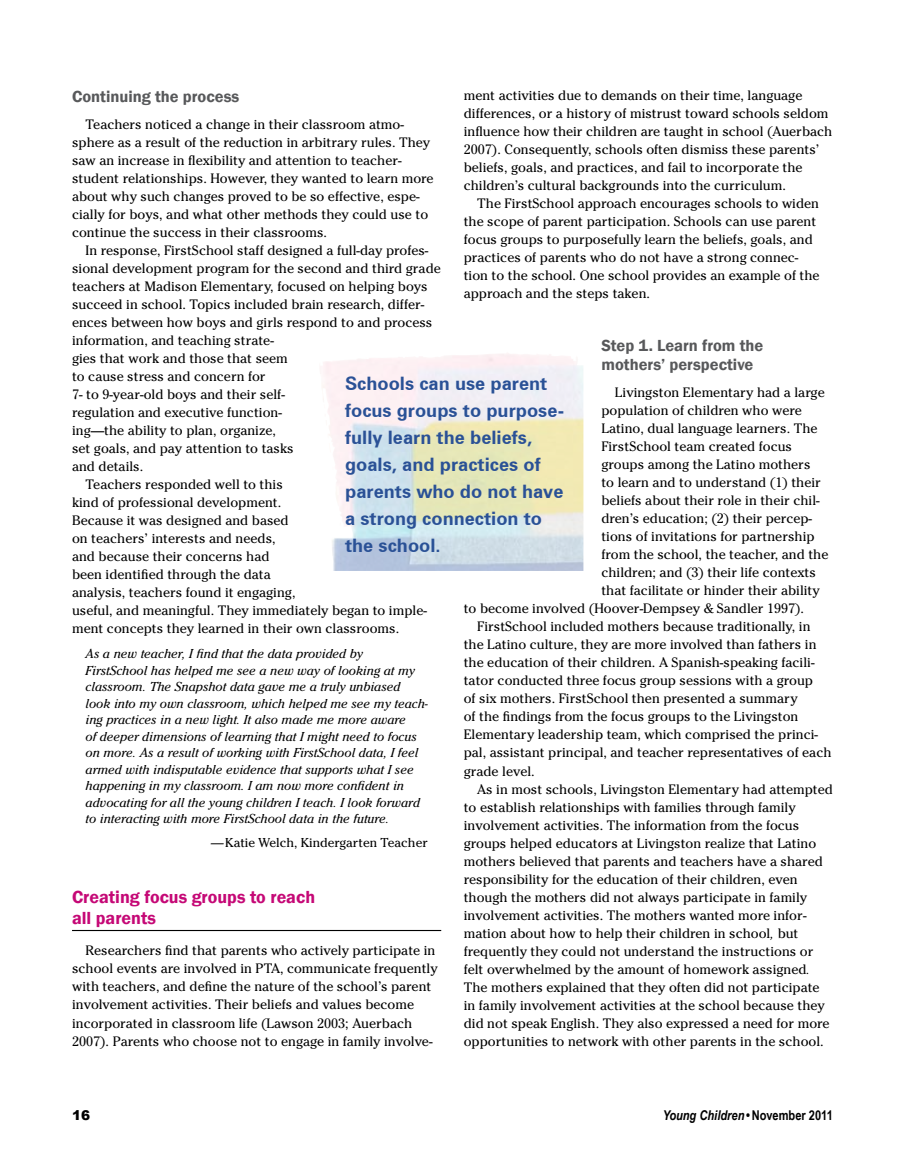
<style>
.page{position:relative;width:905px;height:1175px;background:#fff}
.page>*{position:absolute;margin:0;border:0;box-sizing:border-box;transform-origin:0 0}
.t1{font:700 18.6px/27px "Zurich BT";color:#2a5196}
.t2{font:600 18px/21px "Franklin Gothic";color:#c50876}
.t3{font:600 16.5px/19.5px "Franklin Gothic";color:#58595b}
.t4{font:13.5px/18px "Cheltenham Std";color:#000}
.t5{font:italic 700 13.5px "Arial Narrow";color:#000}
.t6{font:900 13.5px "Arial";color:#000}
.t7{font:italic 12.9px/16.5px "Cheltenham Std";color:#000}
.t8{font:12.9px "Cheltenham Std";color:#000}
.s1{font-style:italic}
.s2{font-style:normal}
</style>
<div class="page">
<hr style="left:72px;top:930px;width:369px;height:1px;background:#000">
<img style="left:322px;top:353px;width:261px;height:218px">
<p class="t3" style="left:72px;top:86px;width:169px">Continuing the process</p>
<p class="t4" style="left:72px;top:115px;width:363px;text-indent:14px">Teachers noticed a change in their classroom atmo&shy;sphere as a result of the reduction in arbitrary rules. They saw an increase in flexibility and attention to teacher&shy;student relationships. However, they wanted to learn more about why such changes proved to be so effective, espe&shy;cially for boys, and what other methods they could use to continue the success in their classrooms.</p>
<p class="t4" style="left:86px;top:241px;width:344px">In response, FirstSchool staff designed a full-day profes-</p>
<p class="t4" style="left:72px;top:259px;width:370px">sional development program for the second and third grade</p>
<p class="t4" style="left:72px;top:277px;width:357px">teachers at Madison Elementary, focused on helping boys</p>
<p class="t4" style="left:72px;top:295px;width:354px">succeed in school. Topics included brain research, differ-</p>
<p class="t4" style="left:72px;top:313px;width:362px">ences between how boys and girls respond to and process</p>
<p class="t4" style="left:72px;top:331px;width:203px">information, and teaching strate-</p>
<p class="t4" style="left:72px;top:349px;width:217px">gies that work and those that seem</p>
<p class="t4" style="left:72px;top:367px;width:195px">to cause stress and concern for</p>
<p class="t4" style="left:72px;top:385px;width:214px">7- to 9-year-old boys and their self-</p>
<p class="t4" style="left:72px;top:403px;width:211px">regulation and executive function-</p>
<p class="t4" style="left:72px;top:421px;width:206px">ing—the ability to plan, organize,</p>
<p class="t4" style="left:72px;top:439px;width:223px">set goals, and pay attention to tasks</p>
<p class="t4" style="left:72px;top:457px;width:73px">and details.</p>
<p class="t4" style="left:86px;top:475px;width:199px">Teachers responded well to this</p>
<p class="t4" style="left:72px;top:493px;width:211px">kind of professional development.</p>
<p class="t4" style="left:72px;top:511px;width:218px">Because it was designed and based</p>
<p class="t4" style="left:72px;top:529px;width:205px">on teachers’ interests and needs,</p>
<p class="t4" style="left:72px;top:547px;width:199px">and because their concerns had</p>
<p class="t4" style="left:72px;top:565px;width:200px">been identified through the data</p>
<p class="t4" style="left:72px;top:583px;width:225px">analysis, teachers found it engaging,</p>
<p class="t4" style="left:72px;top:601px;width:356px">useful, and meaningful. They immediately began to imple-</p>
<p class="t4" style="left:72px;top:619px;width:328px">ment concepts they learned in their own classrooms.</p>
<p class="t7" style="left:86px;top:645px;width:344px">As a new teacher, I find that the data provided by<br>FirstSchool has helped me see a new way of looking at my classroom. The Snapshot data gave me a truly unbiased look into my own classroom, which helped me see my teach&shy;ing practices in a new light. It also made me more aware<br>of deeper dimensions of learning that I might need to focus on more. As a result of working with FirstSchool data, I feel armed with indisputable evidence that supports what I see happening in my classroom. I am now more confident in advocating for all the young children I teach. I look forward to interacting with more FirstSchool data in the future.</p>
<p class="t8" style="left:211px;top:835px;width:218px"><span class="s1">—</span>Katie Welch, Kindergarten Teacher</p>
<p class="t4" style="left:464px;top:86px;width:370px">ment activities due to demands on their time, language differences, or a history of mistrust toward schools seldom influence how their children are taught in school (Auerbach 2007). Consequently, schools often dismiss these parents’ beliefs, goals, and practices, and fail to incorporate the children’s cultural backgrounds into the curriculum.</p>
<p class="t4" style="left:464px;top:195px;width:357px;text-indent:14px">The FirstSchool approach encourages schools to widen the scope of parent participation. Schools can use parent focus groups to purposefully learn the beliefs, goals, and practices of parents who do not have a strong connec&shy;tion to the school. One school provides an example of the approach and the steps taken.</p>
<p class="t3" style="left:601px;top:336px;width:163px">Step 1. Learn from the mothers’ perspective</p>
<p class="t4" style="left:615px;top:383px;width:211px">Livingston Elementary had a large</p>
<p class="t4" style="left:601px;top:401px;width:202px">population of children who were</p>
<p class="t4" style="left:601px;top:419px;width:218px">Latino, dual language learners. The</p>
<p class="t4" style="left:601px;top:437px;width:192px">FirstSchool team created focus</p>
<p class="t4" style="left:601px;top:455px;width:210px">groups among the Latino mothers</p>
<p class="t4" style="left:601px;top:474px;width:221px">to learn and to understand (1) their</p>
<p class="t4" style="left:601px;top:492px;width:220px">beliefs about their role in their chil-</p>
<p class="t4" style="left:601px;top:510px;width:212px">dren’s education; (2) their percep-</p>
<p class="t4" style="left:601px;top:528px;width:215px">tions of invitations for partnership</p>
<p class="t4" style="left:601px;top:546px;width:228px">from the school, the teacher, and the</p>
<p class="t4" style="left:601px;top:564px;width:216px">children; and (3) their life contexts</p>
<p class="t4" style="left:601px;top:582px;width:220px">that facilitate or hinder their ability</p>
<p class="t4" style="left:464px;top:600px;width:342px">to become involved (Hoover-Dempsey &amp; Sandler 1997).</p>
<p class="t4" style="left:477px;top:618px;width:335px">FirstSchool included mothers because traditionally, in</p>
<p class="t4" style="left:464px;top:636px;width:354px">the Latino culture, they are more involved than fathers in</p>
<p class="t4" style="left:464px;top:654px;width:352px">the education of their children. A Spanish-speaking facili-</p>
<p class="t4" style="left:464px;top:672px;width:351px">tator conducted three focus group sessions with a group</p>
<p class="t4" style="left:464px;top:690px;width:335px">of six mothers. FirstSchool then presented a summary</p>
<p class="t4" style="left:464px;top:708px;width:336px">of the findings from the focus groups to the Livingston</p>
<p class="t4" style="left:464px;top:726px;width:356px">Elementary leadership team, which comprised the princi-</p>
<p class="t4" style="left:464px;top:744px;width:369px">pal, assistant principal, and teacher representatives of each</p>
<p class="t4" style="left:464px;top:762px;width:72px">grade level.</p>
<p class="t4" style="left:477px;top:780px;width:357px">As in most schools, Livingston Elementary had attempted</p>
<p class="t4" style="left:464px;top:798px;width:333px">to establish relationships with families through family</p>
<p class="t4" style="left:464px;top:816px;width:337px">involvement activities. The information from the focus</p>
<p class="t4" style="left:464px;top:834px;width:354px">groups helped educators at Livingston realize that Latino</p>
<p class="t4" style="left:464px;top:852px;width:360px">mothers believed that parents and teachers have a shared</p>
<p class="t4" style="left:464px;top:870px;width:335px">responsibility for the education of their children, even</p>
<p class="t4" style="left:464px;top:888px;width:345px">though the mothers did not always participate in family</p>
<p class="t4" style="left:464px;top:906px;width:344px">involvement activities. The mothers wanted more infor-</p>
<p class="t4" style="left:464px;top:924px;width:336px">mation about how to help their children in school<span class="s1">,</span> but</p>
<p class="t4" style="left:464px;top:942px;width:351px">frequently they could not understand the instructions or</p>
<p class="t4" style="left:464px;top:960px;width:348px">felt overwhelmed by the amount of homework assigned<span class="s1">.</span></p>
<p class="t4" style="left:464px;top:978px;width:357px">The mothers explained that they often did not participate</p>
<p class="t4" style="left:464px;top:996px;width:362px">in family involvement activities at the school because they</p>
<p class="t4" style="left:464px;top:1014px;width:367px">did not speak English. They also expressed a need for more</p>
<p class="t4" style="left:464px;top:1032px;width:361px">opportunities to network with other parents in the school.</p>
<h1 class="t1" style="left:345px;top:370px;width:221px">Schools can use parent focus groups to purpose&shy;fully learn the beliefs, goals, and practices of parents who do not have a strong connection to the school.</h1>
<h2 class="t2" style="left:72px;top:886px;width:245px">Creating focus groups to reach all parents</h2>
<p class="t4" style="left:72px;top:941px;width:367px;text-indent:14px">Researchers find that parents who actively participate in school events are involved in PTA, communicate frequently with teachers, and define the nature of the school’s parent involvement activities. Their beliefs and values become incorporated in classroom life (Lawson 2003; Auerbach 2007). Parents who choose not to engage in family involve-</p>
<p class="t6" style="left:72px;top:1105px;width:20px">16</p>
<p class="t5" style="left:663px;top:1105px;width:171px">Young Children <span class="s2">• November 2011</span></p>
</div>
